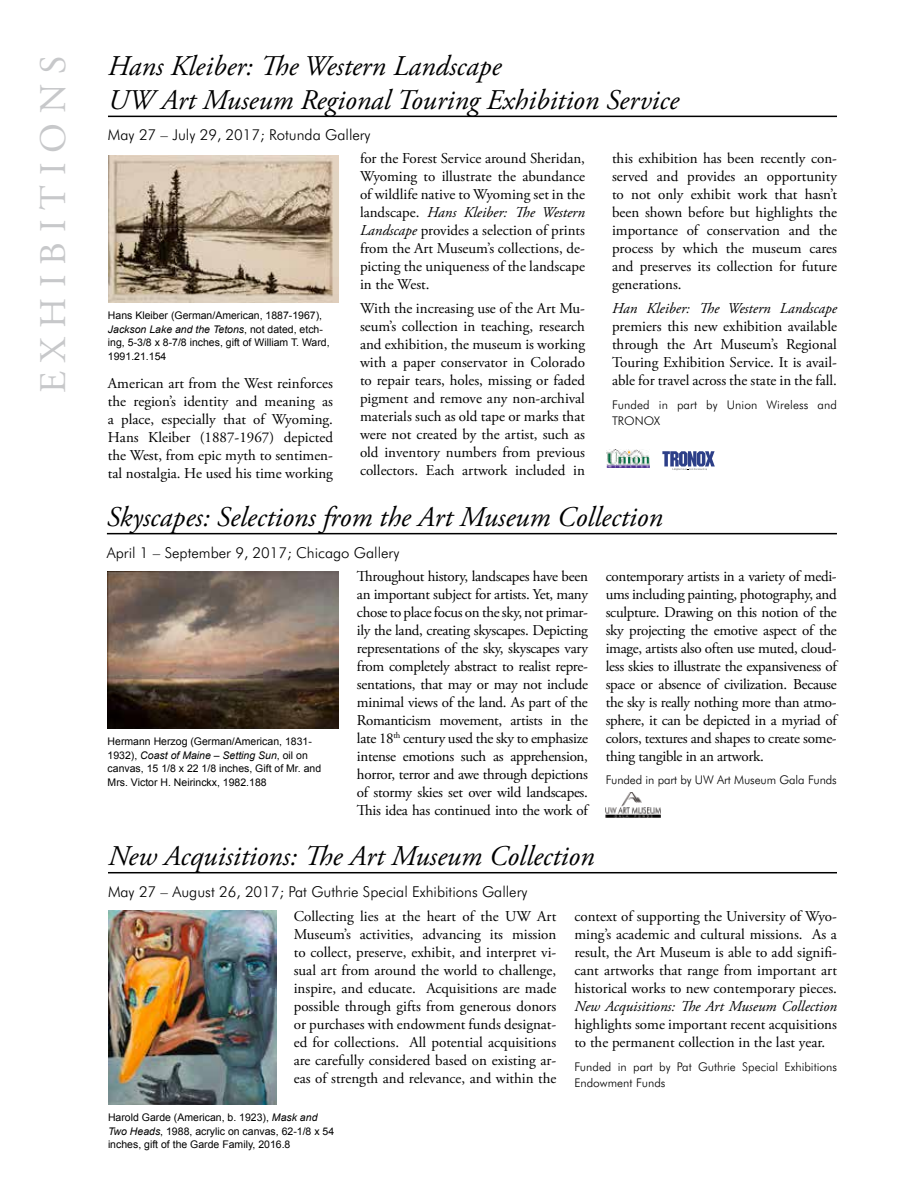
<style>
.page{position:relative;width:918px;height:1188px;background:#fff}
.page>*{position:absolute;margin:0;border:0;box-sizing:border-box;transform-origin:0 0}
.t1{font:37.5px "Adobe Garamond Pro";letter-spacing:.265em;color:#c7c8ca}
.t2{font:italic 28.5px/34.2px "Adobe Garamond Pro";color:#000}
.t3{font:15px/18px "Adobe Garamond Pro";color:#000;text-align:justify}
.t4{font:300 15px "Futura BT";color:#000}
.t5{font:italic 15px "Adobe Garamond Pro";color:#000}
.t6{font:300 12px/16.5px "Futura BT";color:#000}
.t7{font:10.5px/13.5px "Arial";color:#000}
.s1{font-style:italic}
</style>
<div class="page">
<img style="left:108px;top:156px;width:231px;height:146px">
<hr style="left:108px;top:116px;width:729px;height:1px;background:#000">
<img style="left:606px;top:450px;width:43px;height:17px">
<svg style="left:662px;top:451px;width:53px;height:19px"></svg>
<img style="left:108px;top:910px;width:169px;height:194px">
<hr style="left:108px;top:872px;width:729px;height:1px;background:#000">
<hr style="left:107px;top:533px;width:730px;height:1px;background:#000">
<img style="left:605px;top:792px;width:55px;height:25px">
<img style="left:108px;top:571px;width:231px;height:157px">
<h1 class="t1" style="left:31px;top:393px;width:340px;rotate:-90deg">EXHIBITIONS</h1>
<h2 class="t2" style="left:108px;top:49px;width:572px">Hans Kleiber: The Western Landscape<br>UW Art Museum Regional Touring Exhibition Service</h2>
<p class="t4" style="left:108px;top:126px;width:264px">May 27 – July 29, 2017; Rotunda Gallery</p>
<p class="t7" style="left:108px;top:309px;width:223px">Hans Kleiber (German/American, 1887-1967), <span class="s1">Jackson Lake and the Tetons</span>, not dated, etch&shy;ing, 5-3/8 x 8-7/8 inches, gift of William T. Ward, 1991.21.154</p>
<p class="t3" style="left:108px;top:375px;width:227px">American art from the West reinforces the region’s identity and meaning as a place, especially that of Wyoming.<br>Hans Kleiber (1887-1967) depicted the West, from epic myth to sentimen&shy;tal nostalgia. He used his time working</p>
<p class="t3" style="left:360px;top:149px;width:227px">for the Forest Service around Sheridan, Wyoming to illustrate the abundance of wildlife native to Wyoming set in the landscape. <span class="s1">Hans Kleiber: The Western Landscape</span> provides a selection of prints from the Art Museum’s collections, de&shy;picting the uniqueness of the landscape in the West.</p>
<p class="t3" style="left:360px;top:300px;width:227px">With the increasing use of the Art Mu&shy;seum’s collection in teaching, research and exhibition, the museum is working with a paper conservator in Colorado to repair tears, holes, missing or faded pigment and remove any non-archival materials such as old tape or marks that were not created by the artist, such as old inventory numbers from previous collectors. Each artwork included in</p>
<p class="t3" style="left:612px;top:149px;width:227px">this exhibition has been recently con&shy;served and provides an opportunity to not only exhibit work that hasn’t been shown before but highlights the importance of conservation and the process by which the museum cares and preserves its collection for future generations.</p>
<p class="t5" style="left:612px;top:300px;width:227px">Han Kleiber: The Western Landscape</p>
<p class="t3" style="left:612px;top:318px;width:227px">premiers this new exhibition available through the Art Museum’s Regional Touring Exhibition Service. It is avail&shy;able for travel across the state in the fall.</p>
<p class="t6" style="left:612px;top:396px;width:227px">Funded in part by Union Wireless and<br>TRONOX</p>
<h2 class="t2" style="left:107px;top:501px;width:557px">Skyscapes: Selections from the Art Museum Collection</h2>
<p class="t4" style="left:107px;top:543px;width:294px">April 1 – September 9, 2017; Chicago Gallery</p>
<p class="t3" style="left:357px;top:568px;width:233px">Throughout history, landscapes have been an important subject for artists. Yet, many chose to place focus on the sky, not primar&shy;ily the land, creating skyscapes. Depicting representations of the sky, skyscapes vary from completely abstract to realist repre&shy;sentations, that may or may not include minimal views of the land. As part of the Romanticism movement, artists in the late 18<sup>th</sup> century used the sky to emphasize intense emotions such as apprehension, horror, terror and awe through depictions of stormy skies set over wild landscapes.<br>This idea has continued into the work of</p>
<p class="t3" style="left:606px;top:568px;width:233px">contemporary artists in a variety of medi&shy;ums including painting, photography, and sculpture. Drawing on this notion of the sky projecting the emotive aspect of the image, artists also often use muted, cloud&shy;less skies to illustrate the expansiveness of space or absence of civilization. Because the sky is really nothing more than atmo&shy;sphere, it can be depicted in a myriad of colors, textures and shapes to create some&shy;thing tangible in an artwork.</p>
<p class="t7" style="left:108px;top:735px;width:215px">Hermann Herzog (German/American, 1831- 1932), <span class="s1">Coast of Maine – Setting Sun</span>, oil on canvas, 15 1/8 x 22 1/8 inches, Gift of Mr. and Mrs. Victor H. Neirinckx, 1982.188</p>
<p class="t6" style="left:606px;top:772px;width:233px">Funded in part by UW Art Museum Gala Funds</p>
<h2 class="t2" style="left:108px;top:840px;width:488px">New Acquisitions: The Art Museum Collection</h2>
<p class="t4" style="left:108px;top:882px;width:421px">May 27 – August 26, 2017; Pat Guthrie Special Exhibitions Gallery</p>
<p class="t3" style="left:294px;top:908px;width:264px">Collecting lies at the heart of the UW Art Museum’s activities, advancing its mission to collect, preserve, exhibit, and interpret vi&shy;sual art from around the world to challenge, inspire, and educate. Acquisitions are made possible through gifts from generous donors or purchases with endowment funds designat&shy;ed for collections. All potential acquisitions are carefully considered based on existing ar&shy;eas of strength and relevance, and within the</p>
<p class="t3" style="left:574px;top:908px;width:264px">context of supporting the University of Wyo&shy;ming’s academic and cultural missions. As a result, the Art Museum is able to add signifi&shy;cant artworks that range from important art historical works to new contemporary pieces.</p>
<p class="t5" style="left:574px;top:998px;width:264px">New Acquisitions: The Art Museum Collection</p>
<p class="t3" style="left:574px;top:1016px;width:264px">highlights some important recent acquisitions to the permanent collection in the last year.</p>
<p class="t6" style="left:574px;top:1058px;width:264px">Funded in part by Pat Guthrie Special Exhibitions<br>Endowment Funds</p>
<p class="t7" style="left:108px;top:1111px;width:228px">Harold Garde (American, b. 1923), <span class="s1">Mask and<br>Two Heads</span>, 1988, acrylic on canvas, 62-1/8 x 54 inches, gift of the Garde Family, 2016.8</p>
</div>
